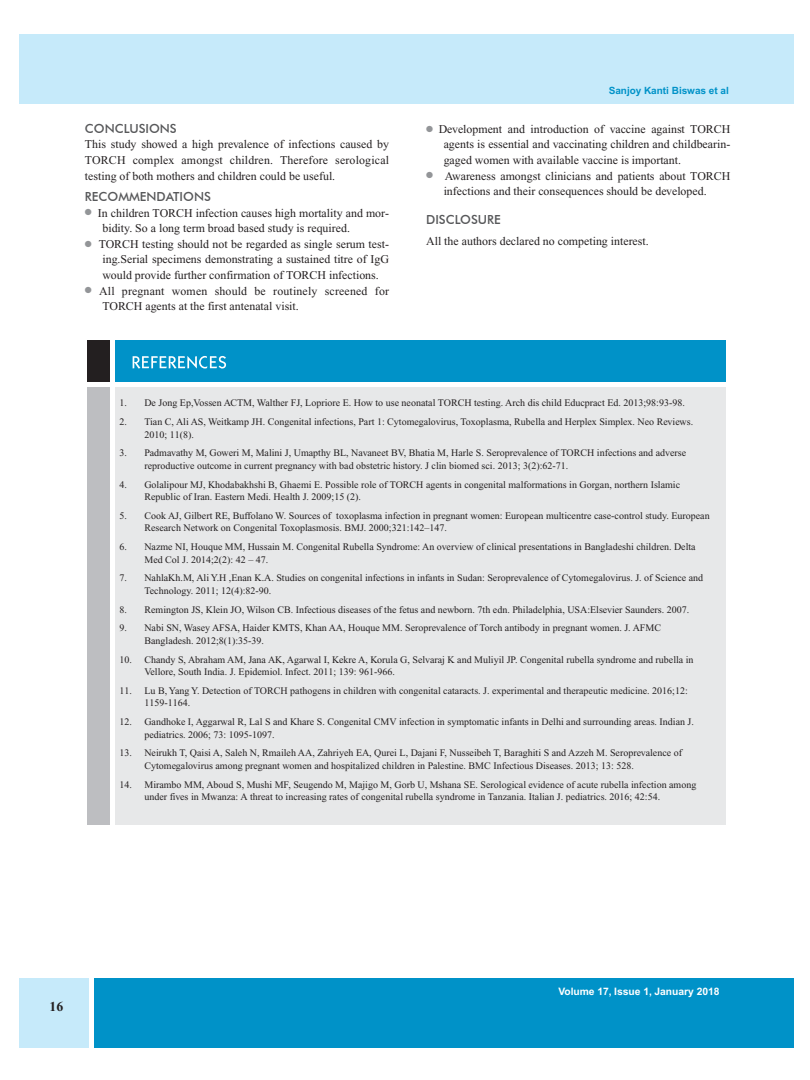
<style>
.page{position:relative;width:810px;height:1080px;background:#fff}
.page>*{position:absolute;margin:0;border:0;box-sizing:border-box;transform-origin:0 0}
.t1{font:700 13.75px "Times New Roman";color:#231f20}
.t2{font:500 12.5px "Futura BT";color:#57585a}
.t3{font:11.88px/15.6px "Times New Roman";color:#231f20;text-align:justify}
.t4{font:700 10.25px "Helvetica";color:#fff}
.t5{font:10px/12.5px "Times New Roman";color:#231f20}
.t6{font:700 10px "Helvetica";color:#0092c8}
.s1{color:#939598}
</style>
<div class="page">
<div style="left:19px;top:34px;width:774px;height:69px;background:#c6eafa"></div>
<div style="left:94px;top:978px;width:699px;height:69px;background:#0092c8"></div>
<div style="left:19px;top:978px;width:69px;height:69px;background:#c6eafa"></div>
<div style="left:87px;top:340px;width:23px;height:42px;background:#231f20"></div>
<div style="left:115px;top:387px;width:610px;height:437px;background:#e7e8e9"></div>
<div style="left:87px;top:387px;width:23px;height:437px;background:#bdbec1"></div>
<div style="left:115px;top:340px;width:610px;height:42px;background:#0092c8"></div>
<svg style="left:133px;top:356px;width:93px;height:13px"></svg>
<p class="t2" style="left:85px;top:121px;width:93px">CONCLUSIONS</p>
<p class="t3" style="left:85px;top:137px;width:306px">This study showed a high prevalence of infections caused by TORCH complex amongst children. Therefore serological testing of both mothers and children could be useful.</p>
<p class="t2" style="left:85px;top:189px;width:127px">RECOMMENDATIONS</p>
<p class="t3" style="left:102px;top:205px;width:288px;text-indent:-18px"><span class="s1">●</span> In children TORCH infection causes high mortality and mor&shy;bidity. So a long term broad based study is required.</p>
<p class="t3" style="left:102px;top:236px;width:288px;text-indent:-17px"><span class="s1">●</span> TORCH testing should not be regarded as single serum test&shy;ing.Serial specimens demonstrating a sustained titre of IgG would provide further confirmation of TORCH infections.</p>
<p class="t3" style="left:102px;top:283px;width:288px;text-indent:-17px"><span class="s1">●</span> All pregnant women should be routinely screened for<br>TORCH agents at the first antenatal visit.</p>
<p class="t6" style="left:609px;top:85px;width:122px">Sanjoy Kanti Biswas et al</p>
<p class="t3" style="left:444px;top:121px;width:288px;text-indent:-17px"><span class="s1">●</span> Development and introduction of vaccine against TORCH agents is essential and vaccinating children and childbearin&shy;gaged women with available vaccine is important.</p>
<p class="t3" style="left:426px;top:168px;width:306px;text-align:center"><span class="s1">●</span> Awareness amongst clinicians and patients about TORCH infections and their consequences should be developed.</p>
<p class="t2" style="left:426px;top:212px;width:76px">DISCLOSURE</p>
<p class="t3" style="left:426px;top:234px;width:224px">All the authors declared no competing interest.</p>
<p class="t5" style="left:119px;top:397px;width:567px">1. De Jong Ep,Vossen ACTM, Walther FJ, Lopriore E. How to use neonatal TORCH testing. Arch dis child Educpract Ed. 2013;98:93-98.</p>
<p class="t5" style="left:144px;top:416px;width:550px;text-indent:-25px">2. Tian C, Ali AS, Weitkamp JH. Congenital infections, Part 1: Cytomegalovirus, Toxoplasma, Rubella and Herplex Simplex. Neo Reviews.<br>2010; 11(8).</p>
<p class="t5" style="left:144px;top:447px;width:543px;text-indent:-25px">3. Padmavathy M, Goweri M, Malini J, Umapthy BL, Navaneet BV, Bhatia M, Harle S. Seroprevalence of TORCH infections and adverse reproductive outcome in current pregnancy with bad obstetric history. J clin biomed sci. 2013; 3(2):62-71.</p>
<p class="t5" style="left:144px;top:478px;width:537px;text-indent:-25px">4. Golalipour MJ, Khodabakhshi B, Ghaemi E. Possible role of TORCH agents in congenital malformations in Gorgan, northern Islamic<br>Republic of Iran. Eastern Medi. Health J. 2009;15 (2).</p>
<p class="t5" style="left:144px;top:509px;width:567px;text-indent:-25px">5. Cook AJ, Gilbert RE, Buffolano W. Sources of toxoplasma infection in pregnant women: European multicentre case-control study. European<br>Research Network on Congenital Toxoplasmosis. BMJ. 2000;321:142–147.</p>
<p class="t5" style="left:144px;top:541px;width:553px;text-indent:-25px">6. Nazme NI, Houque MM, Hussain M. Congenital Rubella Syndrome: An overview of clinical presentations in Bangladeshi children. Delta<br>Med Col J. 2014;2(2): 42 – 47.</p>
<p class="t5" style="left:144px;top:572px;width:560px;text-indent:-25px">7. NahlaKh.M, Ali Y.H ,Enan K.A. Studies on congenital infections in infants in Sudan: Seroprevalence of Cytomegalovirus. J. of Science and<br>Technology. 2011; 12(4):82-90.</p>
<p class="t5" style="left:119px;top:603px;width:571px">8. Remington JS, Klein JO, Wilson CB. Infectious diseases of the fetus and newborn. 7th edn. Philadelphia, USA:Elsevier Saunders. 2007.</p>
<p class="t5" style="left:144px;top:622px;width:518px;text-indent:-25px">9. Nabi SN, Wasey AFSA, Haider KMTS, Khan AA, Houque MM. Seroprevalence of Torch antibody in pregnant women. J. AFMC<br>Bangladesh. 2012;8(1):35-39.</p>
<p class="t5" style="left:144px;top:653px;width:551px;text-indent:-25px">10. Chandy S, Abraham AM, Jana AK, Agarwal I, Kekre A, Korula G, Selvaraj K and Muliyil JP. Congenital rubella syndrome and rubella in<br>Vellore, South India. J. Epidemiol. Infect. 2011; 139: 961-966.</p>
<p class="t5" style="left:144px;top:684px;width:545px;text-indent:-25px">11. Lu B, Yang Y. Detection of TORCH pathogens in children with congenital cataracts. J. experimental and therapeutic medicine. 2016;12:<br>1159-1164.</p>
<p class="t5" style="left:144px;top:716px;width:551px;text-indent:-25px">12. Gandhoke I, Aggarwal R, Lal S and Khare S. Congenital CMV infection in symptomatic infants in Delhi and surrounding areas. Indian J. pediatrics. 2006; 73: 1095-1097.</p>
<p class="t5" style="left:144px;top:747px;width:539px;text-indent:-25px">13. Neirukh T, Qaisi A, Saleh N, Rmaileh AA, Zahriyeh EA, Qurei L, Dajani F, Nusseibeh T, Baraghiti S and Azzeh M. Seroprevalence of<br>Cytomegalovirus among pregnant women and hospitalized children in Palestine. BMC Infectious Diseases. 2013; 13: 528.</p>
<p class="t5" style="left:144px;top:778px;width:553px;text-indent:-25px">14. Mirambo MM, Aboud S, Mushi MF, Seugendo M, Majigo M, Gorb U, Mshana SE. Serological evidence of acute rubella infection among under fives in Mwanza: A threat to increasing rates of congenital rubella syndrome in Tanzania. Italian J. pediatrics. 2016; 42:54.</p>
<h1 class="t1" style="left:50px;top:999px;width:15px">16</h1>
<p class="t4" style="left:558px;top:985px;width:163px">Volume 17, Issue 1, January 2018</p>
</div>
